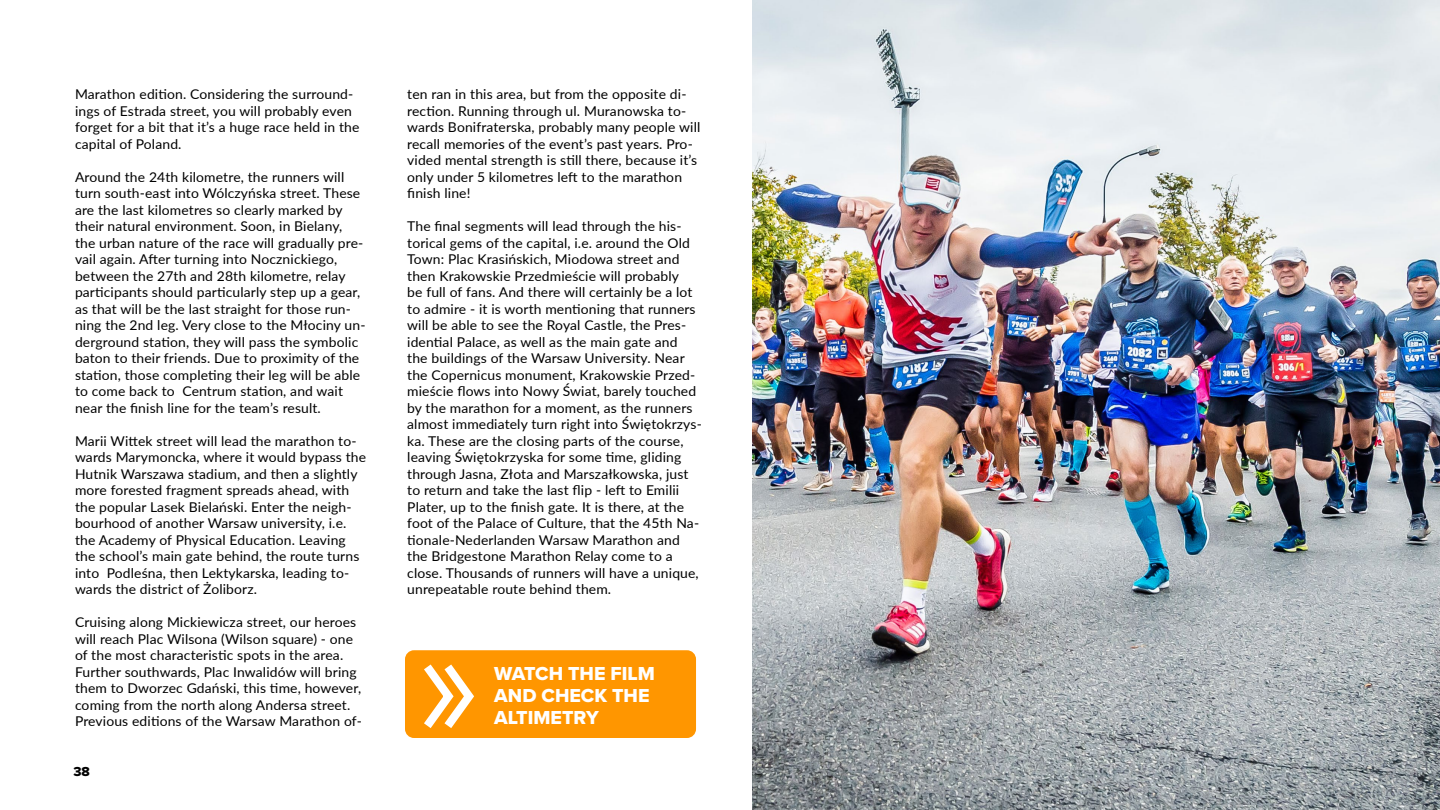
<style>
.page{position:relative;width:1440px;height:810px;background:#fff}
.page>*{position:absolute;margin:0;border:0;box-sizing:border-box;transform-origin:0 0}
.t1{font:19.5px/21.8px "Proxima Nova Extrabld";color:#fff}
.Normal_wrd_4{font:13.5px/16.5px "Lato";letter-spacing:.01em;color:#000}
.t2{font:13.5px "Proxima Nova Extrabld";color:#000}
</style>
<div class="page">
<div style="left:405px;top:650px;width:291px;height:88px;background:#ff9600;border-radius:9px"></div>
<svg style="left:424px;top:664px;width:50px;height:64px"></svg>
<img style="left:752px;top:0;width:688px;height:810px">
<p class="Normal_wrd_4" style="left:75px;top:85px;width:286px">Marathon edition. Considering the surround&shy;ings of Estrada street, you will probably even forget for a bit that it’s a huge race held in the capital of Poland.</p>
<p class="Normal_wrd_4" style="left:75px;top:168px;width:292px">Around the 24th kilometre, the runners will turn south-east into Wólczyńska street. These are the last kilometres so clearly marked by their natural environment. Soon, in Bielany, the urban nature of the race will gradually pre&shy;vail again. After turning into Nocznickiego, between the 27th and 28th kilometre, relay participants should particularly step up a gear, as that will be the last straight for those run&shy;ning the 2nd leg. Very close to the Młociny un&shy;derground station, they will pass the symbolic baton to their friends. Due to proximity of the station, those completing their leg will be able to come back to Centrum station, and wait near the finish line for the team’s result.</p>
<p class="Normal_wrd_4" style="left:75px;top:432px;width:293px">Marii Wittek street will lead the marathon to&shy;wards Marymoncka, where it would bypass the Hutnik Warszawa stadium, and then a slightly more forested fragment spreads ahead, with the popular Lasek Bielański. Enter the neigh&shy;bourhood of another Warsaw university, i.e. the Academy of Physical Education. Leaving the school’s main gate behind, the route turns into Podleśna, then Lektykarska, leading to&shy;wards the district of Żoliborz.</p>
<p class="Normal_wrd_4" style="left:75px;top:613px;width:288px">Cruising along Mickiewicza street, our heroes will reach Plac Wilsona (Wilson square) - one of the most characteristic spots in the area.<br>Further southwards, Plac Inwalidów will bring them to Dworzec Gdański, this time, however, coming from the north along Andersa street.<br>Previous editions of the Warsaw Marathon of-</p>
<p class="t2" style="left:74px;top:764px;width:18px">38</p>
<p class="Normal_wrd_4" style="left:407px;top:85px;width:295px">ten ran in this area, but from the opposite di&shy;rection. Running through ul. Muranowska to&shy;wards Bonifraterska, probably many people will recall memories of the event’s past years. Pro&shy;vided mental strength is still there, because it’s only under 5 kilometres left to the marathon finish line!</p>
<p class="Normal_wrd_4" style="left:407px;top:217px;width:296px">The final segments will lead through the his&shy;torical gems of the capital, i.e. around the Old Town: Plac Krasińskich, Miodowa street and then Krakowskie Przedmieście will probably<br>be full of fans. And there will certainly be a lot to admire - it is worth mentioning that runners will be able to see the Royal Castle, the Pres&shy;idential Palace, as well as the main gate and<br>the buildings of the Warsaw University. Near the Copernicus monument, Krakowskie Przed&shy;mieście flows into Nowy Świat, barely touched by the marathon for a moment, as the runners almost immediately turn right into Świętokrzys&shy;ka. These are the closing parts of the course, leaving Świętokrzyska for some time, gliding through Jasna, Złota and Marszałkowska, just to return and take the last flip - left to Emilii Plater, up to the finish gate. It is there, at the foot of the Palace of Culture, that the 45th Na&shy;tionale-Nederlanden Warsaw Marathon and the Bridgestone Marathon Relay come to a close. Thousands of runners will have a unique, unrepeatable route behind them.</p>
<p class="t1" style="left:494px;top:664px;width:162px">WATCH THE FILM<br>AND CHECK THE<br>ALTIMETRY</p>
</div>
